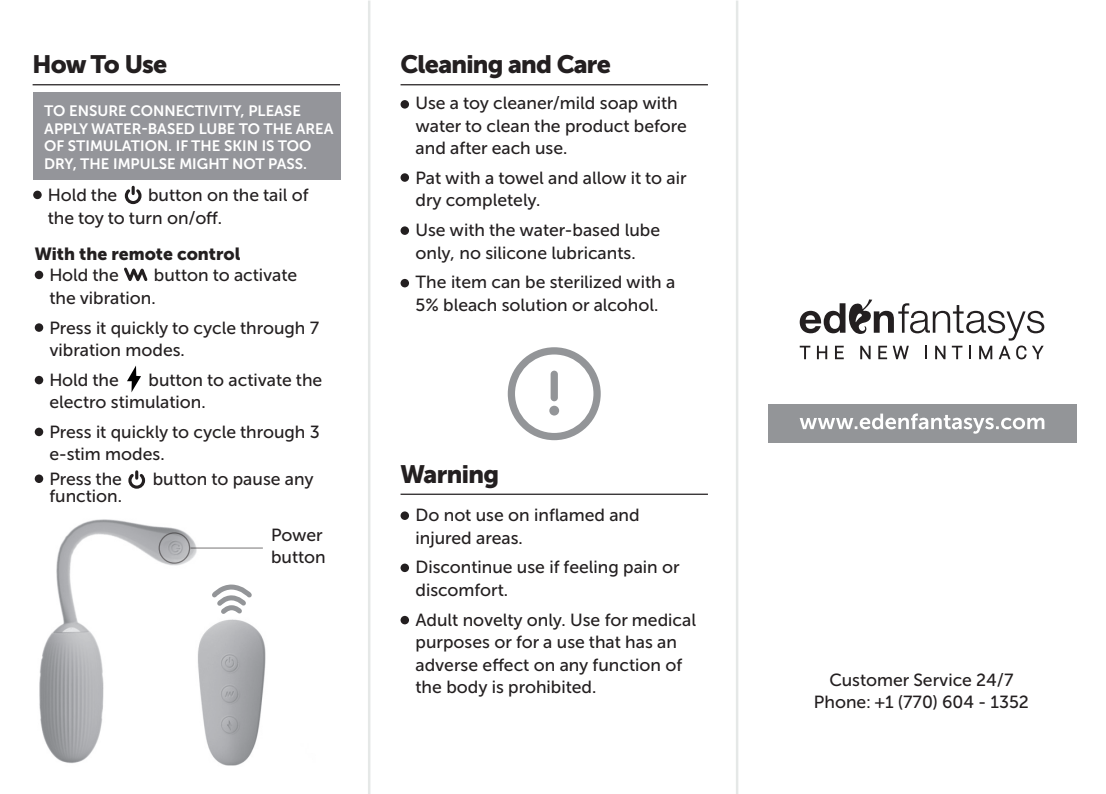
<style>
.page{position:relative;width:1106px;height:794px;background:#fff}
.page>*{position:absolute;margin:0;border:0;box-sizing:border-box;transform-origin:0 0}
.t1{font:25px "Museo Sans Cyrl 900";letter-spacing:-.03em;color:#231f20}
.t2{font:17.5px/22.5px "Museo Sans Cyrl 500";color:#231f20}
.t3{font:17.5px "Museo Sans Cyrl 900";color:#231f20}
.t4{font:15px/17.5px "Museo Sans Cyrl 700";color:#fff}
</style>
<div class="page">
<svg style="left:799px;top:299px;width:245px;height:60px"></svg>
<img style="left:39px;top:519px;width:227px;height:247px">
<div style="left:767px;top:404px;width:309px;height:38px;background:#939598"></div>
<svg style="left:799px;top:413px;width:245px;height:21px"></svg>
<hr style="left:400px;top:84px;width:308px;height:1px;background:#231f20">
<div style="left:400px;top:173px;width:9px;height:9px;background:#231f20;border-radius:50%"></div>
<div style="left:400px;top:226px;width:9px;height:9px;background:#231f20;border-radius:50%"></div>
<div style="left:400px;top:100px;width:9px;height:9px;background:#231f20;border-radius:50%"></div>
<svg style="left:508px;top:347px;width:92px;height:93px"></svg>
<div style="left:550px;top:371px;width:8px;height:30px;background:#939598;border-radius:4px"></div>
<div style="left:549px;top:406px;width:10px;height:9px;background:#939598;border-radius:50%"></div>
<div style="left:400px;top:511px;width:9px;height:9px;background:#231f20;border-radius:50%"></div>
<div style="left:400px;top:563px;width:9px;height:9px;background:#231f20;border-radius:50%"></div>
<div style="left:400px;top:616px;width:9px;height:8px;background:#231f20;border-radius:50%"></div>
<hr style="left:400px;top:493px;width:308px;height:2px;background:#231f20">
<div style="left:33px;top:191px;width:9px;height:8px;background:#231f20;border-radius:50%"></div>
<hr style="left:33px;top:84px;width:307px;height:1px;background:#231f20">
<svg style="left:124px;top:185px;width:18px;height:20px"></svg>
<div style="left:400px;top:279px;width:9px;height:8px;background:#231f20;border-radius:50%"></div>
<div style="left:33px;top:92px;width:308px;height:88px;background:#94959a"></div>
<div style="left:35px;top:271px;width:8px;height:8px;background:#231f20;border-radius:50%"></div>
<div style="left:35px;top:323px;width:8px;height:9px;background:#231f20;border-radius:50%"></div>
<svg style="left:128px;top:470px;width:18px;height:19px"></svg>
<svg style="left:124px;top:267px;width:24px;height:15px"></svg>
<svg style="left:127px;top:365px;width:14px;height:27px"></svg>
<div style="left:35px;top:376px;width:8px;height:8px;background:#231f20;border-radius:50%"></div>
<div style="left:35px;top:428px;width:8px;height:8px;background:#231f20;border-radius:50%"></div>
<div style="left:35px;top:474px;width:8px;height:9px;background:#231f20;border-radius:50%"></div>
<div style="left:159px;top:532px;width:31px;height:32px;border:1px solid #231f20;border-radius:50%"></div>
<hr style="left:190px;top:547px;width:73px;height:1px;background:#231f20">
<hr style="left:368px;top:1px;width:2px;height:793px;background:#e5e8e7">
<hr style="left:736px;top:1px;width:2px;height:793px;background:#e5e8e7">
<svg style="left:209px;top:583px;width:45px;height:33px"></svg>
<h1 class="t1" style="left:33px;top:50px;width:136px">How To Use</h1>
<p class="t4" style="left:44px;top:102px;width:291px">TO ENSURE CONNECTIVITY, PLEASE<br>APPLY WATER-BASED LUBE TO THE AREA<br>OF STIMULATION. IF THE SKIN IS TOO<br>DRY, THE IMPULSE MIGHT NOT PASS.</p>
<p class="t2" style="left:48px;top:184px;width:262px;text-indent:100px">button on the tail of the toy to turn on/off.</p>
<p class="t2" style="left:48px;top:184px;width:71px">Hold the</p>
<p class="t3" style="left:35px;top:243px;width:207px">With the remote control</p>
<p class="t2" style="left:49px;top:264px;width:71px">Hold the</p>
<p class="t2" style="left:49px;top:264px;width:249px;text-indent:105px">button to activate the vibration.</p>
<p class="t2" style="left:49px;top:316px;width:271px">Press it quickly to cycle through 7 vibration modes.</p>
<p class="t2" style="left:49px;top:368px;width:71px">Hold the</p>
<p class="t2" style="left:49px;top:368px;width:274px;text-indent:99px">button to activate the electro stimulation.</p>
<p class="t2" style="left:49px;top:420px;width:272px">Press it quickly to cycle through 3 e-stim modes.</p>
<p class="t2" style="left:49px;top:468px;width:74px">Press the</p>
<p class="t2" style="left:153px;top:468px;width:163px">button to pause any</p>
<p class="t2" style="left:49px;top:485px;width:74px">function.</p>
<p class="t2" style="left:271px;top:524px;width:56px">Power button</p>
<h1 class="t1" style="left:400px;top:50px;width:212px">Cleaning and Care</h1>
<p class="t2" style="left:415px;top:92px;width:273px">Use a toy cleaner/mild soap with water to clean the product before and after each use.</p>
<p class="t2" style="left:415px;top:167px;width:273px">Pat with a towel and allow it to air dry completely.</p>
<p class="t2" style="left:415px;top:219px;width:246px">Use with the water-based lube only, no silicone lubricants.</p>
<p class="t2" style="left:415px;top:271px;width:261px">The item can be sterilized with a<br>5% bleach solution or alcohol.</p>
<h1 class="t1" style="left:400px;top:460px;width:100px">Warning</h1>
<p class="t2" style="left:415px;top:504px;width:226px">Do not use on inflamed and injured areas.</p>
<p class="t2" style="left:415px;top:556px;width:266px">Discontinue use if feeling pain or discomfort.</p>
<p class="t2" style="left:415px;top:608px;width:282px">Adult novelty only. Use for medical purposes or for a use that has an adverse effect on any function of the body is prohibited.</p>
<p class="t2" style="left:814px;top:669px;width:217px;text-align:center">Customer Service 24/7<br>Phone: +1 (770) 604 - 1352</p>
</div>
